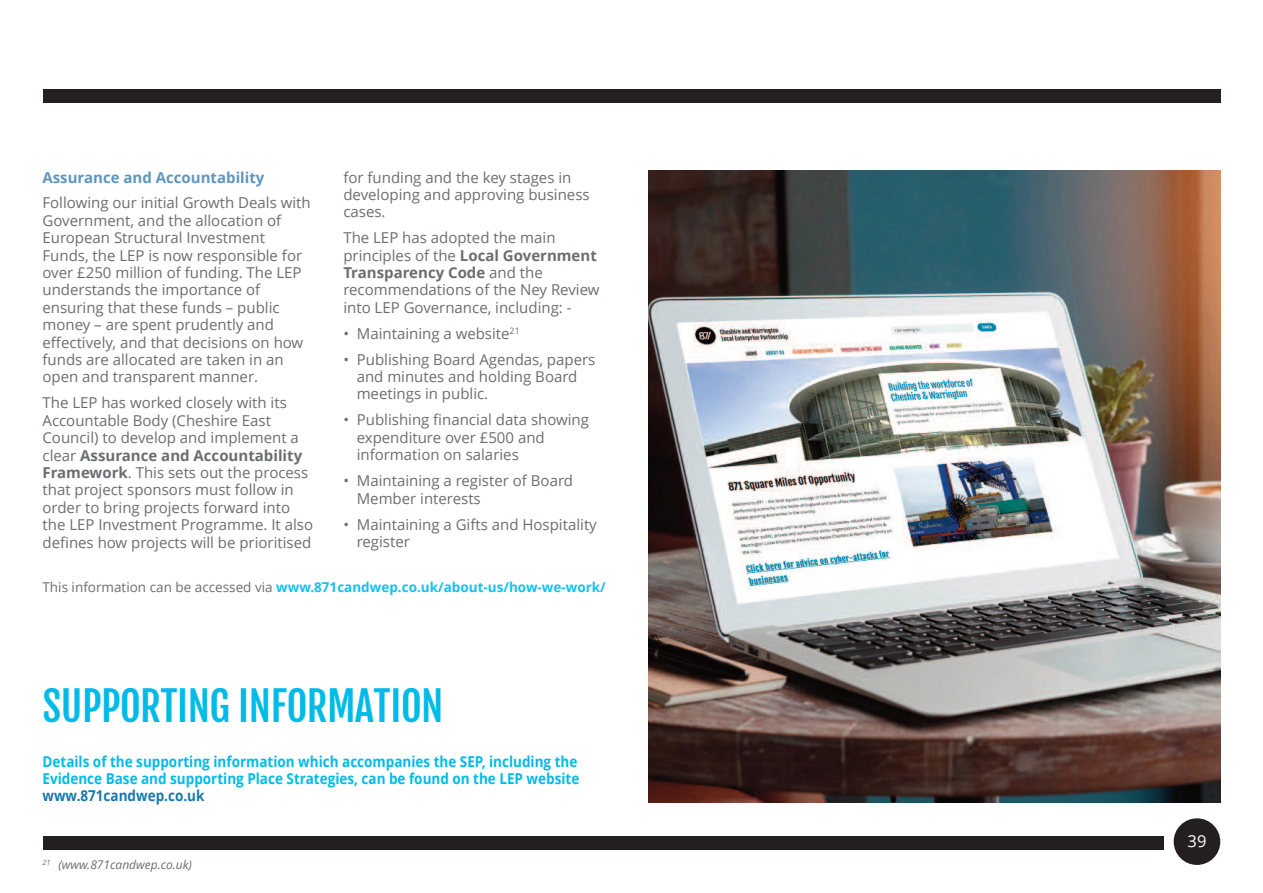
<style>
.page{position:relative;width:1263px;height:893px;background:#fff}
.page>*{position:absolute;margin:0;border:0;box-sizing:border-box;transform-origin:0 0}
.t1{font:39.6px "Fjalla One";letter-spacing:-.01em;color:#00bbe8}
.t2{font:16.5px "Open Sans";color:#fff}
.t3{font:15px/17.4px "Open Sans";color:#6c6d70}
.t4{font:700 15px/17.2px "Open Sans";color:#00bbe8;scale:.9 1}
.t5{font:700 15px "Open Sans";color:#5f95bf}
.t6{font:700 15px "Open Sans";color:#1778ab;scale:.9 1}
.t7{font:700 13.5px "Open Sans";color:#15c0f2}
.t8{font:italic 12px "Open Sans";color:#6c6d70}
.s1{font-weight:700}
.s2{font-weight:400;color:#6c6d70}
</style>
<div class="page">
<div style="left:1174px;top:818px;width:46px;height:47px;background:#231f20;border-radius:50%"></div>
<div style="left:43px;top:836px;width:1120px;height:14px;background:#231f20"></div>
<div style="left:43px;top:89px;width:1177px;height:14px;background:#231f20"></div>
<img style="left:648px;top:170px;width:572px;height:632px">
<p class="t3" style="left:343px;top:168px;width:248px">for funding and the key stages in developing and approving business cases.</p>
<p class="t3" style="left:343px;top:229px;width:258px">The LEP has adopted the main principles of the <span class="s1">Local Government<br>Transparency Code</span> and the recommendations of the Ney Review into LEP Governance, including: -</p>
<p class="t3" style="left:343px;top:324px;width:178px">• Maintaining a website<sup>21</sup></p>
<p class="t3" style="left:357px;top:350px;width:240px;text-indent:-13px">• Publishing Board Agendas, papers and minutes and holding Board meetings in public.</p>
<p class="t3" style="left:357px;top:411px;width:234px;text-indent:-13px">• Publishing financial data showing expenditure over £500 and information on salaries</p>
<p class="t3" style="left:357px;top:472px;width:218px;text-indent:-13px">• Maintaining a register of Board<br>Member interests</p>
<p class="t3" style="left:357px;top:515px;width:242px;text-indent:-13px">• Maintaining a Gifts and Hospitality register</p>
<p class="t7" style="left:43px;top:578px;width:565px"><span class="s2">This information can be accessed via</span> www.871candwep.co.uk/about-us/how-we-work/</p>
<p class="t5" style="left:43px;top:166px;width:223px">Assurance and Accountability</p>
<p class="t3" style="left:43px;top:194px;width:270px">Following our initial Growth Deals with Government, and the allocation of European Structural Investment Funds, the LEP is now responsible for over £250 million of funding. The LEP understands the importance of ensuring that these funds – public money – are spent prudently and effectively, and that decisions on how funds are allocated are taken in an open and transparent manner.</p>
<p class="t3" style="left:43px;top:394px;width:272px">The LEP has worked closely with its Accountable Body (Cheshire East Council) to develop and implement a clear <span class="s1">Assurance and Accountability Framework</span>. This sets out the process that project sponsors must follow in order to bring projects forward into the LEP Investment Programme. It also defines how projects will be prioritised</p>
<h1 class="t1" style="left:42px;top:685px;width:402px">SUPPORTING INFORMATION</h1>
<p class="t4" style="left:43px;top:752px;width:598px">Details of the supporting information which accompanies the SEP, including the<br>Evidence Base and supporting Place Strategies, can be found on the LEP website</p>
<p class="t6" style="left:43px;top:785px;width:181px">www.871candwep.co.uk</p>
<p class="t8" style="left:43px;top:856px;width:151px"><sup>21</sup> (www.871candwep.co.uk)</p>
<p class="t2" style="left:1187px;top:829px;width:20px">39</p>
</div>
